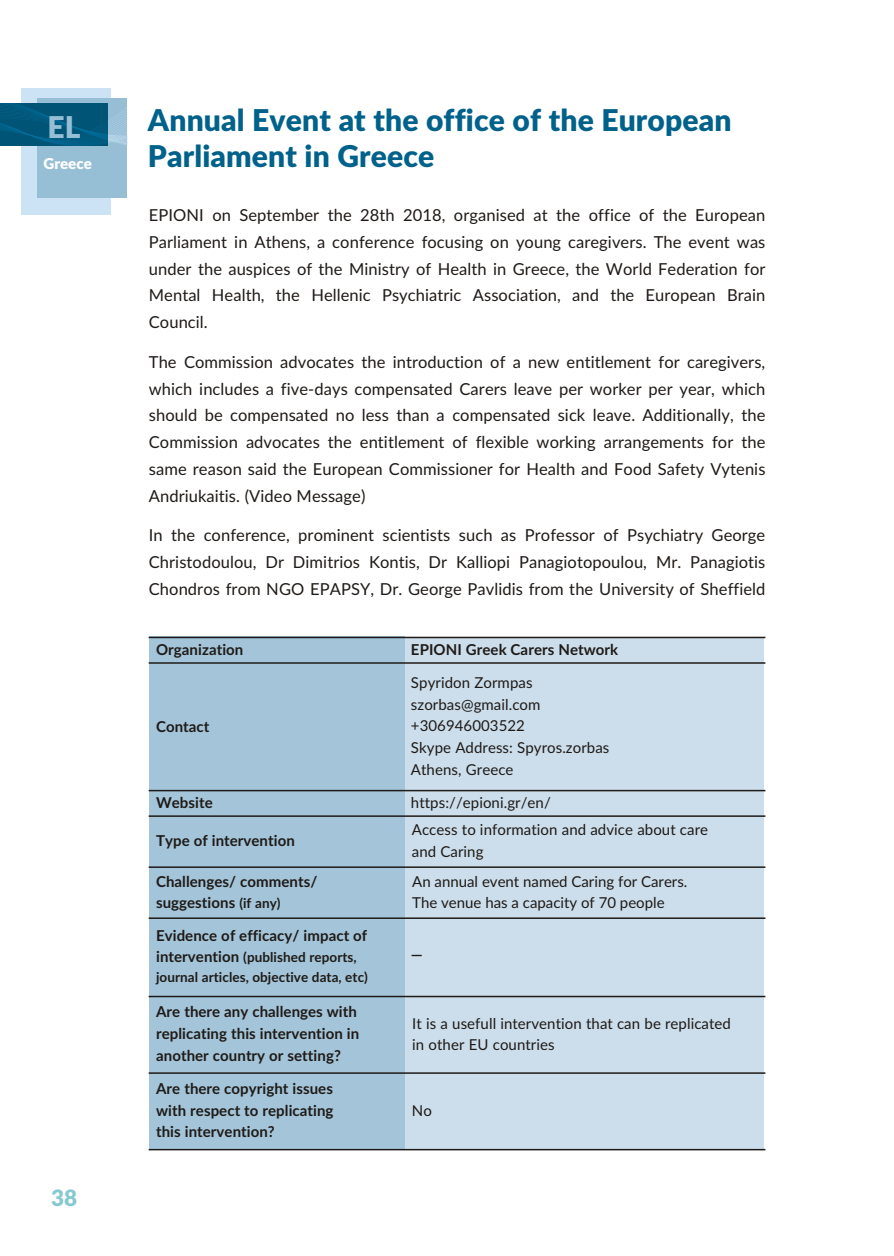
<style>
.page{position:relative;width:894px;height:1256px;background:#fff}
.page>*{position:absolute;margin:0;border:0;box-sizing:border-box;transform-origin:0 0}
.t1{font:900 30px/36px "Lato";letter-spacing:.005em;color:#00618a}
.t2{font:900 30px "Lato";color:#96bfd6}
.t3{font:900 22.5px "Lato";color:#87c9d1}
.t4{font:16.5px/26.7px "Lato";letter-spacing:.005em;color:#1f1a17;text-align:justify}
.t5{font:15px/21.6px "Lato";letter-spacing:.005em;color:#1f1a17}
.t6{font:700 15px/21.6px "Lato";letter-spacing:.005em;color:#1f1a17}
.t7{font:900 15px "Lato";letter-spacing:.005em;color:#fff}
.t8{font:700 13.5px/19.8px "Lato";letter-spacing:.005em;color:#1f1a17}
.s1{font-size:13.5px}
.s2{font-size:15px}
</style>
<div class="page">
<div style="left:405px;top:637px;width:359px;height:511px;background:#ccdeeb"></div>
<div style="left:149px;top:637px;width:256px;height:512px;background:#a3c4d9"></div>
<hr style="left:149px;top:636px;width:616px;height:2px;background:#1f1a17">
<hr style="left:149px;top:662px;width:616px;height:1px;background:#1f1a17">
<hr style="left:149px;top:790px;width:616px;height:1px;background:#1f1a17">
<hr style="left:149px;top:815px;width:616px;height:2px;background:#1f1a17">
<hr style="left:149px;top:866px;width:616px;height:2px;background:#1f1a17">
<hr style="left:149px;top:917px;width:616px;height:2px;background:#1f1a17">
<hr style="left:149px;top:995px;width:616px;height:2px;background:#1f1a17">
<hr style="left:149px;top:1072px;width:616px;height:1px;background:#1f1a17">
<hr style="left:149px;top:1148px;width:616px;height:2px;background:#1f1a17">
<div style="left:22px;top:88px;width:89px;height:126px;background:#cce3f5"></div>
<div style="left:37px;top:98px;width:90px;height:100px;background:#96bfd6"></div>
<svg style="left:0;top:98px;width:127px;height:56px"></svg>
<h1 class="t2" style="left:47px;top:114px;width:35px">EL</h1>
<p class="t7" style="left:43px;top:156px;width:50px">Greece</p>
<h2 class="t3" style="left:51px;top:1187px;width:28px">38</h2>
<h1 class="t1" style="left:148px;top:104px;width:585px">Annual Event at the office of the European<br>Parliament in Greece</h1>
<p class="t4" style="left:149px;top:203px;width:618px">EPIONI on September the 28th 2018, organised at the office of the European Parliament in Athens, a conference focusing on young caregivers. The event was under the auspices of the Ministry of Health in Greece, the World Federation for Mental Health, the Hellenic Psychiatric Association, and the European Brain Council.</p>
<p class="t4" style="left:149px;top:349px;width:618px">The Commission advocates the introduction of a new entitlement for caregivers, which includes a five-days compensated Carers leave per worker per year, which should be compensated no less than a compensated sick leave. Additionally, the Commission advocates the entitlement of flexible working arrangements for the same reason said the European Commissioner for Health and Food Safety Vytenis Andriukaitis. (Video Message)</p>
<p class="t4" style="left:149px;top:523px;width:618px">In the conference, prominent scientists such as Professor of Psychiatry George Christodoulou, Dr Dimitrios Kontis, Dr Kalliopi Panagiotopoulou, Mr. Panagiotis Chondros from NGO EPAPSY, Dr. George Pavlidis from the University of Sheffield</p>
<p class="t6" style="left:156px;top:639px;width:89px">Organization</p>
<p class="t6" style="left:156px;top:717px;width:55px">Contact</p>
<p class="t6" style="left:156px;top:792px;width:58px">Website</p>
<p class="t6" style="left:156px;top:830px;width:140px">Type of intervention</p>
<p class="t6" style="left:156px;top:871px;width:163px">Challenges/ comments/ suggestions <span class="s1">(if any)</span></p>
<p class="t6" style="left:156px;top:925px;width:213px">Evidence of efficacy/ impact of</p>
<p class="t8" style="left:156px;top:948px;width:213px"><span class="s2">intervention</span> (published reports, journal articles, objective data, etc)</p>
<p class="t6" style="left:156px;top:1002px;width:205px">Are there any challenges with replicating this intervention in another country or setting?</p>
<p class="t6" style="left:156px;top:1078px;width:179px;text-align:justify">Are there copyright issues with respect to replicating this intervention?</p>
<p class="t6" style="left:411px;top:639px;width:209px">EPIONI Greek Carers Network</p>
<p class="t5" style="left:411px;top:673px;width:200px">Spyridon Zormpas szorbas@gmail.com +306946003522<br>Skype Address: Spyros.zorbas<br>Athens, Greece</p>
<p class="t5" style="left:411px;top:792px;width:141px">https://epioni.gr/en/</p>
<p class="t5" style="left:412px;top:820px;width:298px">Access to information and advice about care and Caring</p>
<p class="t5" style="left:412px;top:871px;width:277px">An annual event named Caring for Carers.<br>The venue has a capacity of 70 people</p>
<p class="t6" style="left:411px;top:944px;width:13px">—</p>
<p class="t5" style="left:412px;top:1013px;width:320px">It is a usefull intervention that can be replicated in other EU countries</p>
<p class="t5" style="left:412px;top:1100px;width:22px">No</p>
</div>
